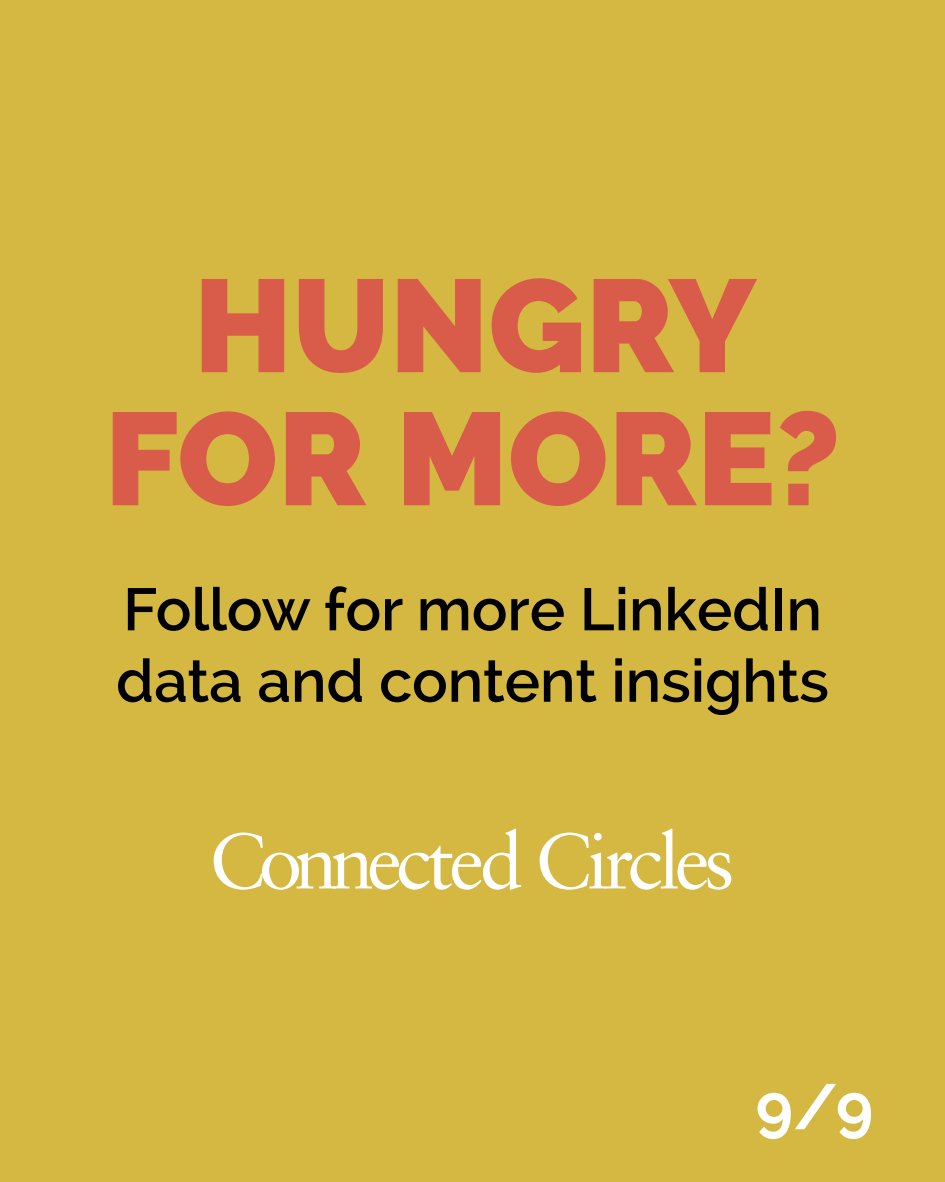
<style>
.page{position:relative;width:945px;height:1182px;background:#fff}
.page>*{position:absolute;margin:0;border:0;box-sizing:border-box;transform-origin:0 0}
.t1{font:900 131.25px/133px "Raleway";color:#d95c4a;text-align:center}
.t2{font:700 63.88px "Raleway";color:#fff}
.t3{font:600 59.5px/71.4px "Raleway";color:#000}
</style>
<div class="page">
<div style="left:0;top:0;width:945px;height:1181px;background:#d4b842"></div>
<svg style="left:214px;top:828px;width:307px;height:61px"></svg>
<svg style="left:540px;top:828px;width:191px;height:61px"></svg>
<h1 class="t1" style="left:105px;top:260px;width:737px">HUNGRY<br>FOR MORE?</h1>
<p class="t3" style="left:116px;top:573px;width:714px">Follow for more LinkedIn data and content insights</p>
<p class="t2" style="left:755px;top:1070px;width:119px">9/9</p>
</div>
